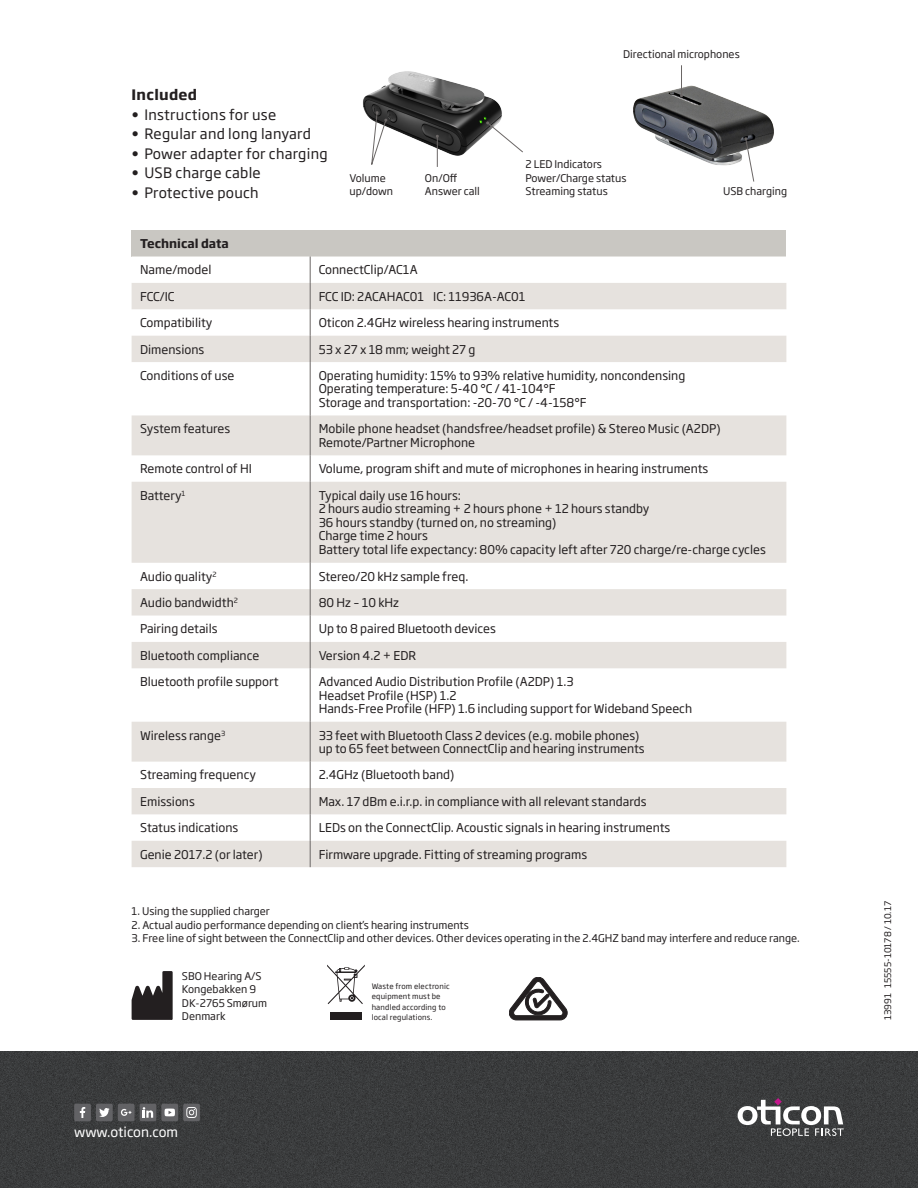
<style>
.page{position:relative;width:918px;height:1188px;background:#fff}
.page>*{position:absolute;margin:0;border:0;box-sizing:border-box;transform-origin:0 0}
.t1{font:14.25px "Soho Gothic Pro";letter-spacing:.02em;color:#231f20}
.Oti_Introduction{font:700 14.25px "Soho Gothic Pro";letter-spacing:.02em;color:#231f20}
.Oti_Web_Adress{font:13.5px "Soho Gothic Pro";color:#fff}
.Oti_Table_Body_Left{font:12px "Soho Gothic Pro";color:#231f20}
.Oti_Table_heading{font:700 12px "Soho Gothic Pro";color:#231f20}
.Oti_Caption{font:10.5px "Soho Gothic Pro";color:#231f20}
.Item_number_6_6{font:9px "Soho Gothic Pro";color:#231f20}
.Disposal_text{font:7.5px/10.5px "Soho Gothic Pro";letter-spacing:.02em;color:#231f20}
</style>
<div class="page">
<img style="left:0;top:1052px;width:918px;height:136px">
<svg style="left:738px;top:1098px;width:106px;height:38px"></svg>
<svg style="left:161px;top:1104px;width:17px;height:17px"></svg>
<svg style="left:165px;top:1109px;width:10px;height:7px"></svg>
<div style="left:140px;top:1104px;width:16px;height:17px;background:#626265;border-radius:2px"></div>
<svg style="left:143px;top:1107px;width:10px;height:11px"></svg>
<div style="left:96px;top:1104px;width:17px;height:17px;background:#626265;border-radius:2px"></div>
<svg style="left:99px;top:1108px;width:11px;height:9px"></svg>
<div style="left:74px;top:1104px;width:17px;height:17px;background:#626265;border-radius:2px"></div>
<svg style="left:80px;top:1107px;width:5px;height:11px"></svg>
<div style="left:183px;top:1104px;width:17px;height:17px;background:#626265;border-radius:2px"></div>
<svg style="left:186px;top:1107px;width:11px;height:11px"></svg>
<div style="left:118px;top:1104px;width:17px;height:17px;background:#626265;border-radius:2px"></div>
<svg style="left:121px;top:1109px;width:10px;height:7px"></svg>
<svg style="left:132px;top:971px;width:41px;height:49px"></svg>
<svg style="left:327px;top:965px;width:38px;height:39px"></svg>
<div style="left:330px;top:1012px;width:32px;height:8px;background:#231f20"></div>
<svg style="left:509px;top:977px;width:58px;height:43px"></svg>
<div style="left:132px;top:230px;width:654px;height:27px;background:#c9c7c2"></div>
<svg style="left:132px;top:283px;width:654px;height:584px;fill:#e6e2de"></svg>
<svg style="left:310px;top:257px;width:1px;height:105px"></svg>
<hr style="left:310px;top:362px;width:1px;height:53px;background:#6b6766">
<hr style="left:310px;top:415px;width:1px;height:40px;background:#6b6766">
<svg style="left:310px;top:455px;width:1px;height:27px"></svg>
<hr style="left:310px;top:482px;width:1px;height:81px;background:#6b6766">
<svg style="left:310px;top:563px;width:1px;height:105px"></svg>
<hr style="left:310px;top:668px;width:1px;height:54px;background:#6b6766">
<hr style="left:310px;top:722px;width:1px;height:40px;background:#6b6766">
<svg style="left:310px;top:762px;width:1px;height:105px"></svg>
<img style="left:363px;top:71px;width:139px;height:96px">
<img style="left:633px;top:85px;width:141px;height:81px">
<hr style="left:437px;top:136px;width:1px;height:31px;background:#6b6766">
<svg style="left:370px;top:111px;width:18px;height:56px"></svg>
<hr style="left:681px;top:65px;width:1px;height:31px;background:#6b6766">
<svg style="left:486px;top:121px;width:37px;height:32px"></svg>
<svg style="left:744px;top:137px;width:11px;height:45px"></svg>
<p class="Oti_Caption" style="left:623px;top:46px;width:118px">Directional microphones</p>
<p class="Oti_Introduction" style="left:132px;top:84px;width:67px">Included</p>
<p class="t1" style="left:132px;top:103px;width:146px">• Instructions for use</p>
<p class="t1" style="left:132px;top:123px;width:181px">• Regular and long lanyard</p>
<p class="t1" style="left:132px;top:142px;width:198px">• Power adapter for charging</p>
<p class="t1" style="left:132px;top:162px;width:131px">• USB charge cable</p>
<p class="t1" style="left:132px;top:181px;width:129px">• Protective pouch</p>
<p class="Oti_Table_heading" style="left:140px;top:234px;width:90px">Technical data</p>
<p class="Oti_Table_Body_Left" style="left:140px;top:261px;width:73px">Name/model</p>
<p class="Oti_Table_Body_Left" style="left:319px;top:261px;width:100px">ConnectClip/AC1A</p>
<p class="Oti_Table_Body_Left" style="left:140px;top:287px;width:36px">FCC/IC</p>
<p class="Oti_Table_Body_Left" style="left:319px;top:287px;width:208px">FCC ID: 2ACAHAC01 IC: 11936A-AC01</p>
<p class="Oti_Table_Body_Left" style="left:140px;top:313px;width:74px">Compatibility</p>
<p class="Oti_Table_Body_Left" style="left:319px;top:313px;width:242px">Oticon 2.4GHz wireless hearing instruments</p>
<p class="Oti_Table_Body_Left" style="left:140px;top:340px;width:66px">Dimensions</p>
<p class="Oti_Table_Body_Left" style="left:319px;top:340px;width:158px">53 x 27 x 18 mm; weight 27 g</p>
<p class="Oti_Table_Body_Left" style="left:140px;top:366px;width:96px">Conditions of use</p>
<p class="Oti_Table_Body_Left" style="left:319px;top:366px;width:368px">Operating humidity: 15% to 93% relative humidity, noncondensing</p>
<p class="Oti_Table_Body_Left" style="left:319px;top:380px;width:239px">Operating temperature: 5-40 °C / 41-104°F</p>
<p class="Oti_Table_Body_Left" style="left:319px;top:393px;width:270px">Storage and transportation: -20-70 °C / -4-158°F</p>
<p class="Oti_Table_Body_Left" style="left:140px;top:420px;width:92px">System features</p>
<p class="Oti_Table_Body_Left" style="left:319px;top:420px;width:403px">Mobile phone headset (handsfree/headset profile) &amp; Stereo Music (A2DP)</p>
<p class="Oti_Table_Body_Left" style="left:319px;top:433px;width:158px">Remote/Partner Microphone</p>
<p class="Oti_Table_Body_Left" style="left:140px;top:460px;width:113px">Remote control of HI</p>
<p class="Oti_Table_Body_Left" style="left:319px;top:460px;width:391px">Volume, program shift and mute of microphones in hearing instruments</p>
<p class="Oti_Table_Body_Left" style="left:140px;top:486px;width:47px">Battery<sup>1</sup></p>
<p class="Oti_Table_Body_Left" style="left:319px;top:486px;width:144px">Typical daily use 16 hours:</p>
<p class="Oti_Table_Body_Left" style="left:319px;top:499px;width:332px">2 hours audio streaming + 2 hours phone + 12 hours standby</p>
<p class="Oti_Table_Body_Left" style="left:319px;top:513px;width:239px">36 hours standby (turned on, no streaming)</p>
<p class="Oti_Table_Body_Left" style="left:319px;top:526px;width:111px">Charge time 2 hours</p>
<p class="Oti_Table_Body_Left" style="left:319px;top:540px;width:449px">Battery total life expectancy: 80% capacity left after 720 charge/re-charge cycles</p>
<p class="Oti_Table_Body_Left" style="left:140px;top:567px;width:78px">Audio quality<sup>2</sup></p>
<p class="Oti_Table_Body_Left" style="left:319px;top:567px;width:151px">Stereo/20 kHz sample freq.</p>
<p class="Oti_Table_Body_Left" style="left:140px;top:593px;width:99px">Audio bandwidth<sup>2</sup></p>
<p class="Oti_Table_Body_Left" style="left:319px;top:593px;width:82px">80 Hz – 10 kHz</p>
<p class="Oti_Table_Body_Left" style="left:140px;top:620px;width:79px">Pairing details</p>
<p class="Oti_Table_Body_Left" style="left:319px;top:620px;width:179px">Up to 8 paired Bluetooth devices</p>
<p class="Oti_Table_Body_Left" style="left:140px;top:646px;width:121px">Bluetooth compliance</p>
<p class="Oti_Table_Body_Left" style="left:319px;top:646px;width:99px">Version 4.2 + EDR</p>
<p class="Oti_Table_Body_Left" style="left:140px;top:672px;width:140px">Bluetooth profile support</p>
<p class="Oti_Table_Body_Left" style="left:319px;top:672px;width:256px">Advanced Audio Distribution Profile (A2DP) 1.3</p>
<p class="Oti_Table_Body_Left" style="left:319px;top:686px;width:139px">Headset Profile (HSP) 1.2</p>
<p class="Oti_Table_Body_Left" style="left:319px;top:699px;width:375px">Hands-Free Profile (HFP) 1.6 including support for Wideband Speech</p>
<p class="Oti_Table_Body_Left" style="left:140px;top:726px;width:87px">Wireless range<sup>3</sup></p>
<p class="Oti_Table_Body_Left" style="left:319px;top:726px;width:322px">33 feet with Bluetooth Class 2 devices (e.g. mobile phones)</p>
<p class="Oti_Table_Body_Left" style="left:319px;top:739px;width:328px">up to 65 feet between ConnectClip and hearing instruments</p>
<p class="Oti_Table_Body_Left" style="left:140px;top:766px;width:117px">Streaming frequency</p>
<p class="Oti_Table_Body_Left" style="left:319px;top:766px;width:137px">2.4GHz (Bluetooth band)</p>
<p class="Oti_Table_Body_Left" style="left:140px;top:792px;width:56px">Emissions</p>
<p class="Oti_Table_Body_Left" style="left:319px;top:792px;width:329px">Max. 17 dBm e.i.r.p. in compliance with all relevant standards</p>
<p class="Oti_Table_Body_Left" style="left:140px;top:819px;width:100px">Status indications</p>
<p class="Oti_Table_Body_Left" style="left:319px;top:819px;width:353px">LEDs on the ConnectClip. Acoustic signals in hearing instruments</p>
<p class="Oti_Table_Body_Left" style="left:140px;top:845px;width:124px">Genie 2017.2 (or later)</p>
<p class="Oti_Table_Body_Left" style="left:319px;top:845px;width:270px">Firmware upgrade. Fitting of streaming programs</p>
<p class="Oti_Caption" style="left:525px;top:156px;width:78px">2 LED Indicators</p>
<p class="Oti_Caption" style="left:525px;top:170px;width:103px">Power/Charge status</p>
<p class="Oti_Caption" style="left:525px;top:183px;width:84px">Streaming status</p>
<p class="Oti_Caption" style="left:723px;top:183px;width:66px">USB charging</p>
<p class="Oti_Caption" style="left:425px;top:170px;width:34px">On/Off</p>
<p class="Oti_Caption" style="left:425px;top:183px;width:56px">Answer call</p>
<p class="Oti_Caption" style="left:349px;top:170px;width:38px">Volume</p>
<p class="Oti_Caption" style="left:349px;top:183px;width:45px">up/down</p>
<p class="Oti_Caption" style="left:132px;top:903px;width:140px">1. Using the supplied charger</p>
<p class="Oti_Caption" style="left:132px;top:917px;width:339px">2. Actual audio performance depending on client’s hearing instruments</p>
<p class="Oti_Caption" style="left:132px;top:930px;width:670px">3. Free line of sight between the ConnectClip and other devices. Other devices operating in the 2.4GHZ band may interfere and reduce range.</p>
<p class="Oti_Caption" style="left:182px;top:968px;width:81px">SBO Hearing A/S</p>
<p class="Oti_Caption" style="left:182px;top:981px;width:76px">Kongebakken 9</p>
<p class="Oti_Caption" style="left:182px;top:995px;width:87px">DK-2765 Smørum</p>
<p class="Oti_Caption" style="left:182px;top:1008px;width:45px">Denmark</p>
<p class="Oti_Web_Adress" style="left:74px;top:1122px;width:105px">www.oticon.com</p>
<p class="Disposal_text" style="left:372px;top:980px;width:79px">Waste from electronic equipment must be handled according to local regulations.</p>
<p class="Item_number_6_6" style="left:881px;top:1020px;width:120px;rotate:-90deg">13991 15555-10178 / 10.17</p>
</div>
